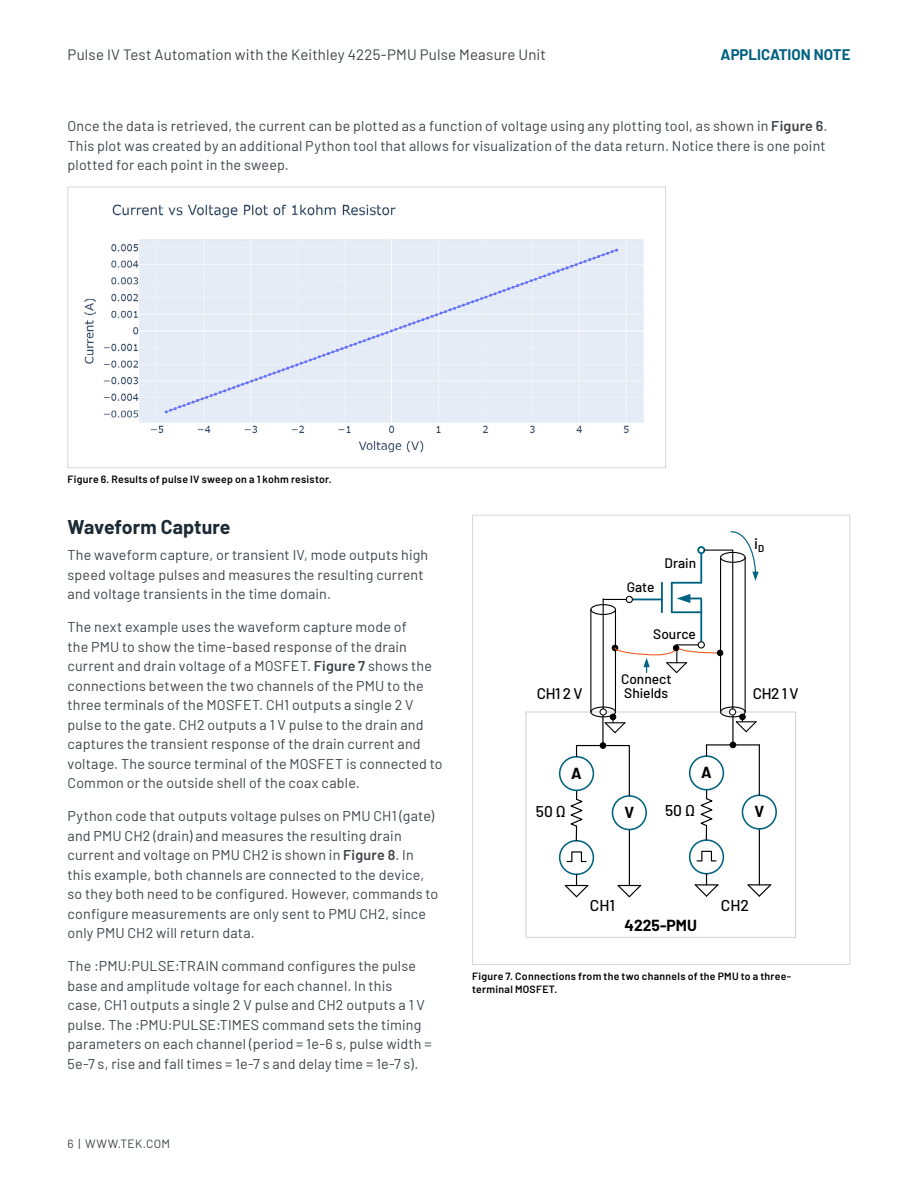
<style>
.page{position:relative;width:918px;height:1188px;background:#fff}
.page>*{position:absolute;margin:0;border:0;box-sizing:border-box;transform-origin:0 0}
.t1{font:700 19.5px "Barlow";letter-spacing:-.005em;color:#1b2a35}
.t2{font:500 15.6px "Barlow";color:#000}
.t3{font:700 15.6px "Barlow";color:#000}
.t4{font:500 15.3px "Barlow";letter-spacing:-.025em;color:#000}
.t5{font:15px "Barlow";letter-spacing:.01em;color:#3e434a}
.t6{font:700 15px "Barlow";color:#006281}
.t7{font:14.25px/19.5px "Barlow";letter-spacing:.015em;color:#3e434a}
.t8{font:500 13.8px/14.1px "Barlow";color:#000}
.t9{font:12px "Barlow";letter-spacing:.025em;color:#3e434a}
.t10{font:600 10.5px/13.5px "Barlow";letter-spacing:.025em;color:#000}
.s1{font-weight:600}
</style>
<div class="page">
<img style="left:84px;top:204px;width:560px;height:249px">
<div style="left:68px;top:187px;width:598px;height:281px;border:1px solid #d7d7d7"></div>
<svg style="left:721px;top:707px;width:24px;height:10px"></svg>
<div style="left:525px;top:711px;width:271px;height:227px;border:1px solid #d7d7d7"></div>
<hr style="left:732px;top:715px;width:2px;height:30px;background:#000">
<hr style="left:602px;top:715px;width:2px;height:30px;background:#000">
<div style="left:559px;top:840px;width:35px;height:35px;border:2px solid #006281;border-radius:50%"></div>
<hr style="left:629px;top:830px;width:1px;height:56px;background:#000">
<svg style="left:566px;top:851px;width:21px;height:12px"></svg>
<svg style="left:568px;top:789px;width:17px;height:52px"></svg>
<div style="left:559px;top:756px;width:35px;height:35px;border:2px solid #006281;border-radius:50%"></div>
<div style="left:612px;top:795px;width:35px;height:35px;border:2px solid #006281;border-radius:50%"></div>
<hr style="left:629px;top:746px;width:1px;height:50px;background:#000">
<hr style="left:577px;top:745px;width:52px;height:1px;background:#000">
<svg style="left:600px;top:743px;width:6px;height:6px"></svg>
<svg style="left:617px;top:884px;width:25px;height:14px"></svg>
<svg style="left:564px;top:874px;width:25px;height:24px"></svg>
<div style="left:689px;top:839px;width:35px;height:35px;border:2px solid #006281;border-radius:50%"></div>
<hr style="left:759px;top:829px;width:1px;height:56px;background:#000">
<svg style="left:696px;top:850px;width:21px;height:12px"></svg>
<svg style="left:698px;top:788px;width:17px;height:52px"></svg>
<div style="left:689px;top:755px;width:35px;height:35px;border:2px solid #006281;border-radius:50%"></div>
<div style="left:742px;top:795px;width:35px;height:35px;border:2px solid #006281;border-radius:50%"></div>
<hr style="left:759px;top:745px;width:1px;height:50px;background:#000">
<hr style="left:707px;top:744px;width:52px;height:2px;background:#000">
<svg style="left:730px;top:742px;width:6px;height:6px"></svg>
<svg style="left:747px;top:883px;width:25px;height:14px"></svg>
<svg style="left:694px;top:874px;width:25px;height:23px"></svg>
<svg style="left:591px;top:605px;width:24px;height:9px"></svg>
<div style="left:590px;top:604px;width:26px;height:11px;border:1px solid #000;border-radius:50%"></div>
<div style="left:720px;top:706px;width:26px;height:11px;border:1px solid #000;border-radius:50%"></div>
<div style="left:590px;top:706px;width:26px;height:11px;border:1px solid #000;border-radius:50%"></div>
<div style="left:600px;top:708px;width:7px;height:8px;border:1px solid #231f20;border-radius:50%"></div>
<div style="left:729px;top:708px;width:7px;height:8px;border:1px solid #231f20;border-radius:50%"></div>
<hr style="left:603px;top:599px;width:1px;height:110px;background:#000">
<hr style="left:661px;top:583px;width:2px;height:29px;background:#006281">
<hr style="left:671px;top:583px;width:2px;height:29px;background:#006281">
<hr style="left:672px;top:611px;width:29px;height:2px;background:#006281">
<hr style="left:672px;top:582px;width:29px;height:2px;background:#006281">
<hr style="left:700px;top:553px;width:2px;height:30px;background:#006281">
<hr style="left:700px;top:599px;width:2px;height:43px;background:#006281">
<hr style="left:632px;top:599px;width:30px;height:1px;background:#006281">
<div style="left:626px;top:596px;width:7px;height:7px;border:1px solid #000;border-radius:50%"></div>
<div style="left:697px;top:546px;width:8px;height:8px;border:2px solid #006281;border-radius:50%"></div>
<div style="left:698px;top:641px;width:7px;height:8px;border:1px solid #000;border-radius:50%"></div>
<svg style="left:677px;top:594px;width:24px;height:9px"></svg>
<hr style="left:732px;top:550px;width:1px;height:159px;background:#000">
<svg style="left:604px;top:599px;width:22px;height:1px"></svg>
<svg style="left:698px;top:531px;width:61px;height:50px"></svg>
<hr style="left:590px;top:609px;width:1px;height:103px;background:#000">
<hr style="left:615px;top:609px;width:1px;height:103px;background:#000">
<hr style="left:745px;top:557px;width:1px;height:155px;background:#000">
<hr style="left:720px;top:557px;width:1px;height:155px;background:#000">
<svg style="left:600px;top:709px;width:26px;height:25px"></svg>
<svg style="left:730px;top:709px;width:28px;height:24px"></svg>
<svg style="left:612px;top:642px;width:111px;height:32px"></svg>
<p class="t5" style="left:68px;top:44px;width:480px">Pulse IV Test Automation with the Keithley 4225-PMU Pulse Measure Unit</p>
<p class="t6" style="left:721px;top:44px;width:131px">APPLICATION NOTE</p>
<p class="t7" style="left:68px;top:115px;width:761px;text-align:justify">Once the data is retrieved, the current can be plotted as a function of voltage using any plotting tool, as shown in <span class="s1">Figure 6</span>.<br>This plot was created by an additional Python tool that allows for visualization of the data return. Notice there is one point plotted for each point in the sweep.</p>
<p class="t10" style="left:68px;top:472px;width:266px">Figure 6. Results of pulse IV sweep on a 1 kohm resistor.</p>
<h1 class="t1" style="left:68px;top:513px;width:165px">Waveform Capture</h1>
<p class="t7" style="left:68px;top:544px;width:362px">The waveform capture, or transient IV, mode outputs high speed voltage pulses and measures the resulting current and voltage transients in the time domain.</p>
<p class="t7" style="left:68px;top:616px;width:377px">The next example uses the waveform capture mode of<br>the PMU to show the time-based response of the drain current and drain voltage of a MOSFET. <span class="s1">Figure 7</span> shows the connections between the two channels of the PMU to the three terminals of the MOSFET. CH1 outputs a single 2 V pulse to the gate. CH2 outputs a 1 V pulse to the drain and captures the transient response of the drain current and voltage. The source terminal of the MOSFET is connected to Common or the outside shell of the coax cable.</p>
<p class="t7" style="left:68px;top:805px;width:372px">Python code that outputs voltage pulses on PMU CH1 (gate) and PMU CH2 (drain) and measures the resulting drain current and voltage on PMU CH2 is shown in <span class="s1">Figure 8</span>. In this example, both channels are connected to the device, so they both need to be configured. However, commands to configure measurements are only sent to PMU CH2, since only PMU CH2 will return data.</p>
<p class="t7" style="left:68px;top:955px;width:365px">The :PMU:PULSE:TRAIN command configures the pulse base and amplitude voltage for each channel. In this<br>case, CH1 outputs a single 2 V pulse and CH2 outputs a 1 V pulse. The :PMU:PULSE:TIMES command sets the timing parameters on each channel (period = 1e-6 s, pulse width = 5e-7 s, rise and fall times = 1e-7 s and delay time = 1e-7 s).</p>
<p class="t9" style="left:68px;top:1134px;width:104px">6 | WWW.TEK.COM</p>
<p class="t8" style="left:627px;top:579px;width:29px">Gate</p>
<p class="t8" style="left:665px;top:554px;width:33px">Drain</p>
<p class="t8" style="left:653px;top:626px;width:44px">Source</p>
<p class="t4" style="left:754px;top:532px;width:12px">i<sub>D</sub></p>
<p class="t8" style="left:621px;top:671px;width:52px">Connect<br>Shields</p>
<p class="t4" style="left:537px;top:682px;width:47px">CH1 2 V</p>
<p class="t4" style="left:753px;top:682px;width:47px">CH2 1 V</p>
<p class="t3" style="left:571px;top:761px;width:12px">A</p>
<p class="t2" style="left:536px;top:800px;width:32px">50 Ω</p>
<p class="t3" style="left:624px;top:801px;width:11px">V</p>
<p class="t3" style="left:701px;top:761px;width:12px">A</p>
<p class="t2" style="left:665px;top:799px;width:32px">50 Ω</p>
<p class="t3" style="left:754px;top:800px;width:11px">V</p>
<p class="t2" style="left:590px;top:894px;width:27px">CH1</p>
<p class="t3" style="left:625px;top:913px;width:74px">4225-PMU</p>
<p class="t2" style="left:721px;top:894px;width:30px">CH2</p>
<p class="t10" style="left:472px;top:968px;width:320px">Figure 7. Connections from the two channels of the PMU to a three&shy;terminal MOSFET.</p>
</div>
